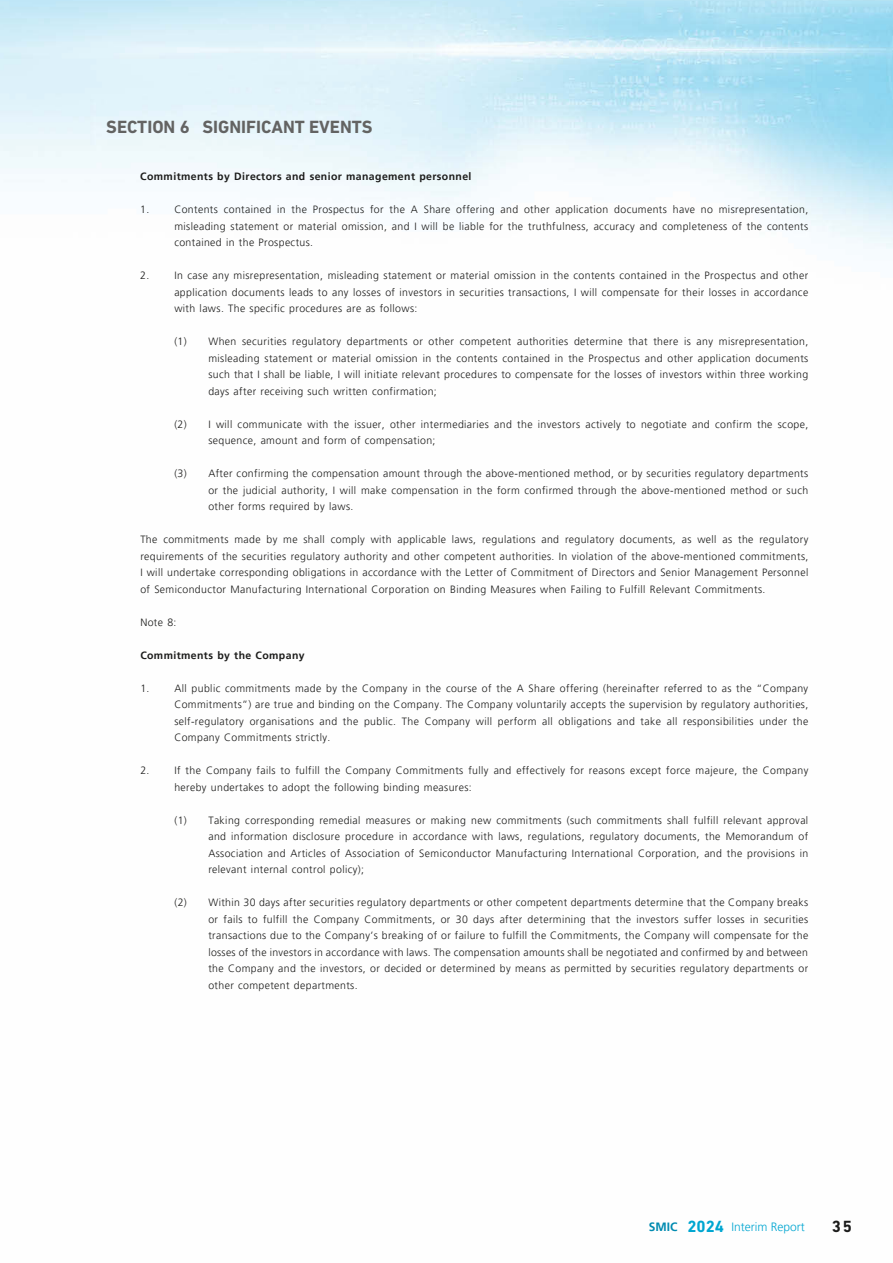
<style>
.page{position:relative;width:893px;height:1263px;background:#fff}
.page>*{position:absolute;margin:0;border:0;box-sizing:border-box;transform-origin:0 0}
.t1{font:700 18px "DIN Next LT Pro";color:#636362}
.t2{font:700 16.5px "DIN Next LT Pro";color:#1c1c1b}
.t3{font:300 12px "Frutiger LT Pro";color:#00a6d1}
.t4{font:300 10.5px/16.5px "Frutiger LT Pro";letter-spacing:.035em;color:#1c1c1b;text-align:justify}
.t5{font:700 10.5px "Frutiger LT Pro";letter-spacing:.035em;color:#1c1c1b}
.s1{font-weight:700;color:#008ab0}
.s2{font-family:"DIN Next LT Pro";font-weight:700;font-size:16.5px}
</style>
<div class="page">
<h1 class="t1" style="left:106px;top:117px;width:268px">SECTION 6 SIGNIFICANT EVENTS</h1>
<p class="t5" style="left:140px;top:170px;width:333px">Commitments by Directors and senior management personnel</p>
<p class="t4" style="left:174px;top:201px;width:635px;text-indent:-34px">1. Contents contained in the Prospectus for the A Share offering and other application documents have no misrepresentation, misleading statement or material omission, and I will be liable for the truthfulness, accuracy and completeness of the contents contained in the Prospectus.</p>
<p class="t4" style="left:174px;top:267px;width:635px;text-indent:-34px">2. In case any misrepresentation, misleading statement or material omission in the contents contained in the Prospectus and other application documents leads to any losses of investors in securities transactions, I will compensate for their losses in accordance with laws. The specific procedures are as follows:</p>
<p class="t4" style="left:208px;top:333px;width:601px;text-indent:-34px">(1) When securities regulatory departments or other competent authorities determine that there is any misrepresentation, misleading statement or material omission in the contents contained in the Prospectus and other application documents such that I shall be liable, I will initiate relevant procedures to compensate for the losses of investors within three working days after receiving such written confirmation;</p>
<p class="t4" style="left:208px;top:416px;width:601px;text-indent:-34px">(2) I will communicate with the issuer, other intermediaries and the investors actively to negotiate and confirm the scope, sequence, amount and form of compensation;</p>
<p class="t4" style="left:208px;top:465px;width:601px;text-indent:-34px">(3) After confirming the compensation amount through the above-mentioned method, or by securities regulatory departments or the judicial authority, I will make compensation in the form confirmed through the above-mentioned method or such other forms required by laws.</p>
<p class="t4" style="left:140px;top:531px;width:669px">The commitments made by me shall comply with applicable laws, regulations and regulatory documents, as well as the regulatory requirements of the securities regulatory authority and other competent authorities. In violation of the above-mentioned commitments, I will undertake corresponding obligations in accordance with the Letter of Commitment of Directors and Senior Management Personnel of Semiconductor Manufacturing International Corporation on Binding Measures when Failing to Fulfill Relevant Commitments.</p>
<p class="t4" style="left:140px;top:614px;width:38px">Note 8:</p>
<p class="t5" style="left:140px;top:649px;width:166px">Commitments by the Company</p>
<p class="t4" style="left:174px;top:680px;width:635px;text-indent:-34px">1. All public commitments made by the Company in the course of the A Share offering (hereinafter referred to as the “Company Commitments”) are true and binding on the Company. The Company voluntarily accepts the supervision by regulatory authorities, self-regulatory organisations and the public. The Company will perform all obligations and take all responsibilities under the Company Commitments strictly.</p>
<p class="t4" style="left:174px;top:762px;width:635px;text-indent:-34px">2. If the Company fails to fulfill the Company Commitments fully and effectively for reasons except force majeure, the Company hereby undertakes to adopt the following binding measures:</p>
<p class="t4" style="left:208px;top:812px;width:601px;text-indent:-34px">(1) Taking corresponding remedial measures or making new commitments (such commitments shall fulfill relevant approval and information disclosure procedure in accordance with laws, regulations, regulatory documents, the Memorandum of Association and Articles of Association of Semiconductor Manufacturing International Corporation, and the provisions in relevant internal control policy);</p>
<p class="t4" style="left:208px;top:894px;width:601px;text-indent:-34px">(2) Within 30 days after securities regulatory departments or other competent departments determine that the Company breaks or fails to fulfill the Company Commitments, or 30 days after determining that the investors suffer losses in securities transactions due to the Company’s breaking of or failure to fulfill the Commitments, the Company will compensate for the losses of the investors in accordance with laws. The compensation amounts shall be negotiated and confirmed by and between the Company and the investors, or decided or determined by means as permitted by securities regulatory departments or other competent departments.</p>
<p class="t3" style="left:649px;top:1219px;width:157px"><span class="s1">SMIC</span> <span class="s2">2024</span> Interim Report</p>
<h2 class="t2" style="left:832px;top:1216px;width:22px">35</h2>
</div>
